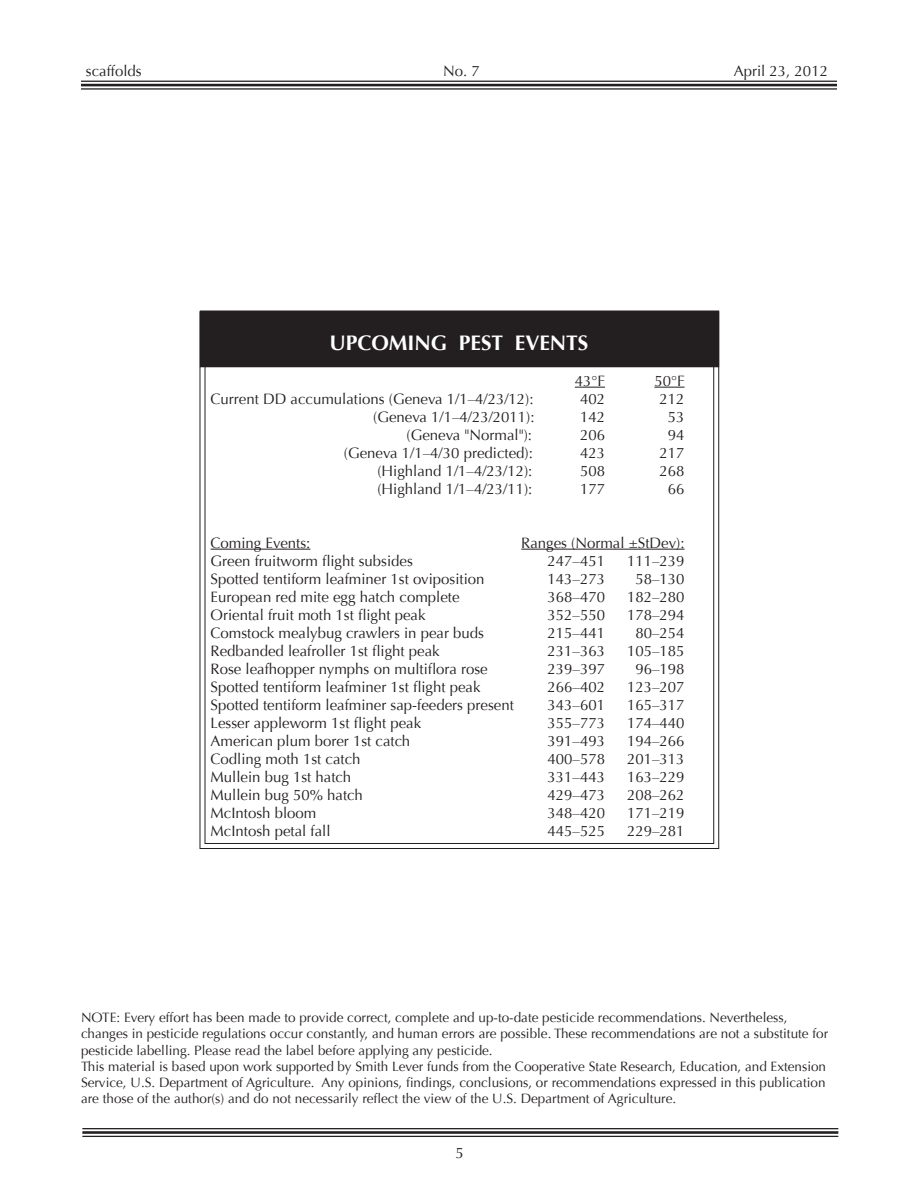
<style>
.page{position:relative;width:918px;height:1188px;background:#fff}
.page>*{position:absolute;margin:0;border:0;box-sizing:border-box;transform-origin:0 0}
.t1{font:700 21px "Optima";color:#fff}
.t2{font:15px "Optima";color:#231f20}
.t3{font:13.5px/16.2px "Optima";color:#231f20}
</style>
<div class="page">
<hr style="left:81px;top:81px;width:756px;height:1px;background:#231f20">
<hr style="left:81px;top:84px;width:756px;height:2px;background:#231f20">
<hr style="left:81px;top:88px;width:756px;height:2px;background:#231f20">
<hr style="left:82px;top:1128px;width:756px;height:1px;background:#231f20">
<hr style="left:82px;top:1131px;width:756px;height:3px;background:#231f20">
<hr style="left:82px;top:1136px;width:756px;height:1px;background:#231f20">
<svg style="left:199px;top:311px;width:521px;height:538px"></svg>
<div style="left:201px;top:312px;width:517px;height:54px;background:#231f20"></div>
<div style="left:200px;top:310px;width:519px;height:57px;border:3px solid #231f20"></div>
<hr style="left:575px;top:387px;width:30px;height:1px;background:#231f20">
<hr style="left:654px;top:387px;width:31px;height:1px;background:#231f20">
<hr style="left:211px;top:549px;width:99px;height:1px;background:#231f20">
<hr style="left:521px;top:549px;width:164px;height:1px;background:#231f20">
<p class="t2" style="left:86px;top:63px;width:57px">scaffolds</p>
<p class="t2" style="left:443px;top:63px;width:38px">No. 7</p>
<p class="t2" style="left:734px;top:63px;width:96px">April 23, 2012</p>
<p class="t1" style="left:329px;top:330px;width:261px">UPCOMING PEST EVENTS</p>
<p class="t2" style="left:575px;top:372px;width:32px">43°F</p>
<p class="t2" style="left:654px;top:372px;width:32px">50°F</p>
<p class="t2" style="left:211px;top:390px;width:325px">Current DD accumulations (Geneva 1/1–4/23/12):</p>
<p class="t2" style="left:580px;top:390px;width:27px">402</p>
<p class="t2" style="left:660px;top:390px;width:27px">212</p>
<p class="t2" style="left:373px;top:408px;width:163px">(Geneva 1/1–4/23/2011):</p>
<p class="t2" style="left:580px;top:408px;width:27px">142</p>
<p class="t2" style="left:668px;top:408px;width:18px">53</p>
<p class="t2" style="left:407px;top:426px;width:127px">(Geneva "Normal"):</p>
<p class="t2" style="left:580px;top:426px;width:27px">206</p>
<p class="t2" style="left:668px;top:426px;width:18px">94</p>
<p class="t2" style="left:344px;top:444px;width:190px">(Geneva 1/1–4/30 predicted):</p>
<p class="t2" style="left:580px;top:444px;width:27px">423</p>
<p class="t2" style="left:660px;top:444px;width:27px">217</p>
<p class="t2" style="left:377px;top:462px;width:157px">(Highland 1/1–4/23/12):</p>
<p class="t2" style="left:580px;top:462px;width:27px">508</p>
<p class="t2" style="left:660px;top:462px;width:27px">268</p>
<p class="t2" style="left:377px;top:480px;width:157px">(Highland 1/1–4/23/11):</p>
<p class="t2" style="left:580px;top:480px;width:27px">177</p>
<p class="t2" style="left:668px;top:480px;width:18px">66</p>
<p class="t2" style="left:211px;top:534px;width:101px">Coming Events:</p>
<p class="t2" style="left:521px;top:534px;width:165px">Ranges (Normal ±StDev):</p>
<p class="t2" style="left:211px;top:552px;width:204px">Green fruitworm flight subsides</p>
<p class="t2" style="left:548px;top:552px;width:59px">247–451</p>
<p class="t2" style="left:627px;top:552px;width:59px">111–239</p>
<p class="t2" style="left:211px;top:570px;width:276px">Spotted tentiform leafminer 1st oviposition</p>
<p class="t2" style="left:548px;top:570px;width:59px">143–273</p>
<p class="t2" style="left:635px;top:570px;width:51px">58–130</p>
<p class="t2" style="left:211px;top:588px;width:250px">European red mite egg hatch complete</p>
<p class="t2" style="left:548px;top:588px;width:59px">368–470</p>
<p class="t2" style="left:627px;top:588px;width:59px">182–280</p>
<p class="t2" style="left:211px;top:606px;width:217px">Oriental fruit moth 1st flight peak</p>
<p class="t2" style="left:548px;top:606px;width:59px">352–550</p>
<p class="t2" style="left:627px;top:606px;width:59px">178–294</p>
<p class="t2" style="left:211px;top:624px;width:275px">Comstock mealybug crawlers in pear buds</p>
<p class="t2" style="left:548px;top:624px;width:59px">215–441</p>
<p class="t2" style="left:635px;top:624px;width:51px">80–254</p>
<p class="t2" style="left:211px;top:642px;width:231px">Redbanded leafroller 1st flight peak</p>
<p class="t2" style="left:548px;top:642px;width:59px">231–363</p>
<p class="t2" style="left:627px;top:642px;width:59px">105–185</p>
<p class="t2" style="left:211px;top:660px;width:279px">Rose leafhopper nymphs on multiflora rose</p>
<p class="t2" style="left:548px;top:660px;width:59px">239–397</p>
<p class="t2" style="left:635px;top:660px;width:51px">96–198</p>
<p class="t2" style="left:211px;top:678px;width:272px">Spotted tentiform leafminer 1st flight peak</p>
<p class="t2" style="left:548px;top:678px;width:59px">266–402</p>
<p class="t2" style="left:627px;top:678px;width:59px">123–207</p>
<p class="t2" style="left:211px;top:696px;width:305px">Spotted tentiform leafminer sap-feeders present</p>
<p class="t2" style="left:548px;top:696px;width:59px">343–601</p>
<p class="t2" style="left:627px;top:696px;width:59px">165–317</p>
<p class="t2" style="left:211px;top:714px;width:212px">Lesser appleworm 1st flight peak</p>
<p class="t2" style="left:548px;top:714px;width:59px">355–773</p>
<p class="t2" style="left:627px;top:714px;width:59px">174–440</p>
<p class="t2" style="left:211px;top:732px;width:201px">American plum borer 1st catch</p>
<p class="t2" style="left:548px;top:732px;width:59px">391–493</p>
<p class="t2" style="left:627px;top:732px;width:59px">194–266</p>
<p class="t2" style="left:211px;top:750px;width:151px">Codling moth 1st catch</p>
<p class="t2" style="left:548px;top:750px;width:59px">400–578</p>
<p class="t2" style="left:627px;top:750px;width:59px">201–313</p>
<p class="t2" style="left:211px;top:768px;width:142px">Mullein bug 1st hatch</p>
<p class="t2" style="left:548px;top:768px;width:59px">331–443</p>
<p class="t2" style="left:627px;top:768px;width:59px">163–229</p>
<p class="t2" style="left:211px;top:786px;width:154px">Mullein bug 50% hatch</p>
<p class="t2" style="left:548px;top:786px;width:59px">429–473</p>
<p class="t2" style="left:627px;top:786px;width:59px">208–262</p>
<p class="t2" style="left:211px;top:804px;width:107px">McIntosh bloom</p>
<p class="t2" style="left:548px;top:804px;width:59px">348–420</p>
<p class="t2" style="left:627px;top:804px;width:59px">171–219</p>
<p class="t2" style="left:211px;top:822px;width:122px">McIntosh petal fall</p>
<p class="t2" style="left:548px;top:822px;width:59px">445–525</p>
<p class="t2" style="left:627px;top:822px;width:59px">229–281</p>
<p class="t3" style="left:81px;top:1010px;width:749px">NOTE: Every effort has been made to provide correct, complete and up-to-date pesticide recommendations. Nevertheless, changes in pesticide regulations occur constantly, and human errors are possible. These recommendations are not a substitute for pesticide labelling. Please read the label before applying any pesticide.</p>
<p class="t3" style="left:81px;top:1058px;width:747px;text-align:justify">This material is based upon work supported by Smith Lever funds from the Cooperative State Research, Education, and Extension Service, U.S. Department of Agriculture. Any opinions, findings, conclusions, or recommendations expressed in this publication are those of the author(s) and do not necessarily reflect the view of the U.S. Department of Agriculture.</p>
<p class="t2" style="left:455px;top:1144px;width:10px">5</p>
</div>
